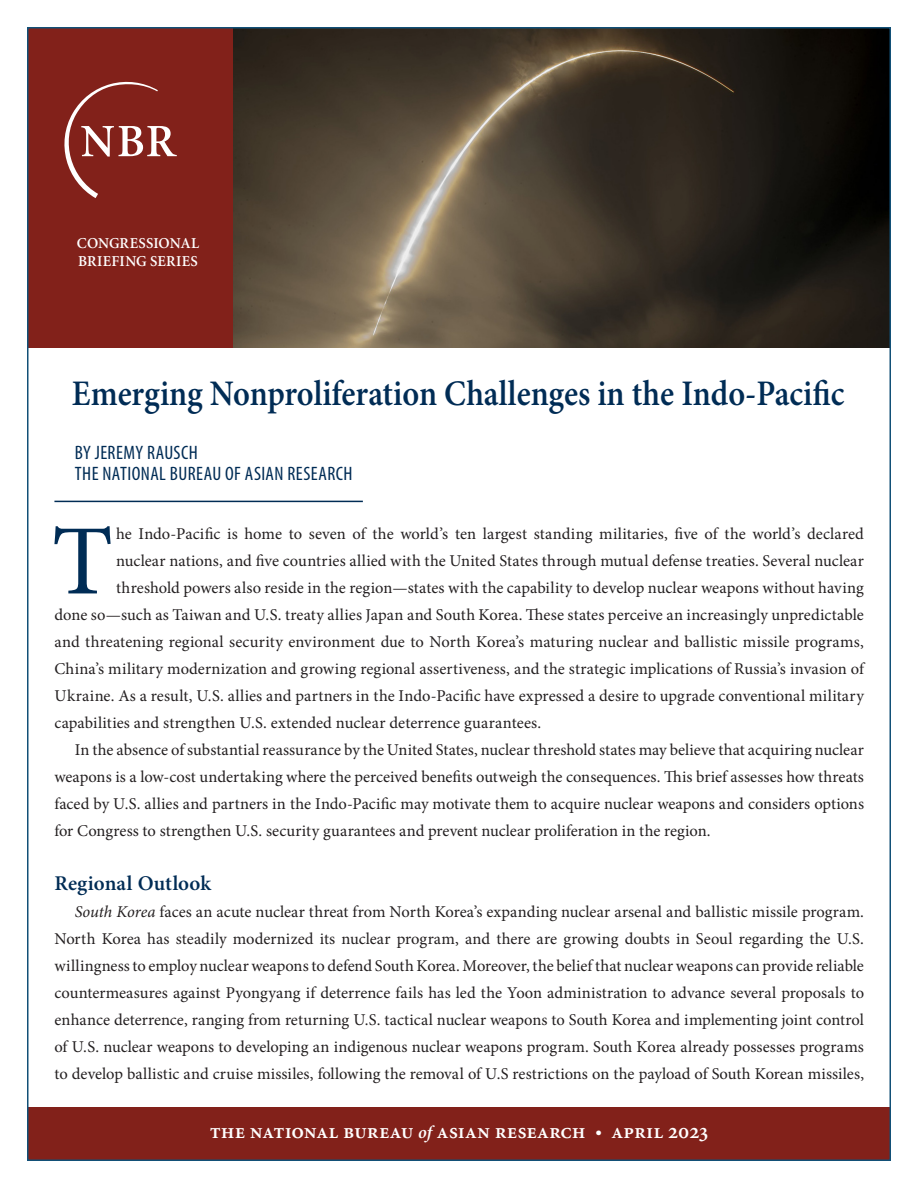
<style>
.page{position:relative;width:918px;height:1188px;background:#fff}
.page>*{position:absolute;margin:0;border:0;box-sizing:border-box;transform-origin:0 0}
.PR__Text__First_Para{font:99.6px "Minion Pro";color:#002c55}
.A__First_Level_Heade{font:600 36px "Minion Pro";color:#002c55;scale:.9 1}
.t1{font:21.75px "Minion Semibold SC";color:#fff}
.PR__Text__First_Para-2{font:600 21px "Minion Pro";letter-spacing:.005em;color:#002c55}
.A__Summary_AU_Descri{font:condensed 19.5px/21px "Myriad Pro";letter-spacing:.02em;color:#002c55}
.PR__Text__First_Para-3{font:16.5px/27px "Minion Pro";letter-spacing:.005em;color:#231f20;text-align:justify}
.t2{font:15px/18px "Minion Semibold SC";letter-spacing:.015em;color:#fff}
.s1{font-style:italic}
.s2{font-family:"Minion Pro";font-weight:600;font-style:italic;font-size:18px}
</style>
<div class="page">
<img style="left:233px;top:30px;width:655px;height:317px">
<hr style="left:54px;top:501px;width:309px;height:1px;background:#002c55">
<div style="left:28px;top:28px;width:205px;height:319px;background:#82211a"></div>
<svg style="left:64px;top:81px;width:113px;height:117px"></svg>
<div style="left:27px;top:1107px;width:864px;height:54px;background:#82211a"></div>
<p class="t2" style="left:77px;top:234px;width:124px">CONGRESSIONAL<br>BRIEFING SERIES</p>
<p class="A__First_Level_Heade" style="left:72px;top:372px;width:860px">Emerging Nonproliferation Challenges in the Indo-Pacific</p>
<p class="A__Summary_AU_Descri" style="left:75px;top:442px;width:279px">BY JEREMY RAUSCH<br>THE NATIONAL BUREAU OF ASIAN RESEARCH</p>
<p class="PR__Text__First_Para" style="left:52px;top:495px;width:63px">T</p>
<p class="PR__Text__First_Para-3" style="left:116px;top:521px;width:749px">he Indo-Pacific is home to seven of the world’s ten largest standing militaries, five of the world’s declared</p>
<p class="PR__Text__First_Para-3" style="left:116px;top:548px;width:750px">nuclear nations, and five countries allied with the United States through mutual defense treaties. Several nuclear</p>
<p class="PR__Text__First_Para-3" style="left:116px;top:575px;width:749px">threshold powers also reside in the region—states with the capability to develop nuclear weapons without having</p>
<p class="PR__Text__First_Para-3" style="left:54px;top:602px;width:811px">done so—such as Taiwan and U.S. treaty allies Japan and South Korea. These states perceive an increasingly unpredictable</p>
<p class="PR__Text__First_Para-3" style="left:54px;top:629px;width:811px">and threatening regional security environment due to North Korea’s maturing nuclear and ballistic missile programs,</p>
<p class="PR__Text__First_Para-3" style="left:54px;top:656px;width:811px">China’s military modernization and growing regional assertiveness, and the strategic implications of Russia’s invasion of</p>
<p class="PR__Text__First_Para-3" style="left:54px;top:683px;width:811px">Ukraine. As a result, U.S. allies and partners in the Indo-Pacific have expressed a desire to upgrade conventional military</p>
<p class="PR__Text__First_Para-3" style="left:54px;top:710px;width:488px">capabilities and strengthen U.S. extended nuclear deterrence guarantees.</p>
<p class="PR__Text__First_Para-3" style="left:54px;top:737px;width:811px;text-indent:20px">In the absence of substantial reassurance by the United States, nuclear threshold states may believe that acquiring nuclear weapons is a low-cost undertaking where the perceived benefits outweigh the consequences. This brief assesses how threats faced by U.S. allies and partners in the Indo-Pacific may motivate them to acquire nuclear weapons and considers options for Congress to strengthen U.S. security guarantees and prevent nuclear proliferation in the region.</p>
<p class="PR__Text__First_Para-2" style="left:54px;top:871px;width:158px">Regional Outlook</p>
<p class="PR__Text__First_Para-3" style="left:54px;top:899px;width:811px;text-indent:20px"><span class="s1">South Korea</span> faces an acute nuclear threat from North Korea’s expanding nuclear arsenal and ballistic missile program.<br>North Korea has steadily modernized its nuclear program, and there are growing doubts in Seoul regarding the U.S. willingness to employ nuclear weapons to defend South Korea. Moreover, the belief that nuclear weapons can provide reliable countermeasures against Pyongyang if deterrence fails has led the Yoon administration to advance several proposals to enhance deterrence, ranging from returning U.S. tactical nuclear weapons to South Korea and implementing joint control of U.S. nuclear weapons to developing an indigenous nuclear weapons program. South Korea already possesses programs to develop ballistic and cruise missiles, following the removal of U.S restrictions on the payload of South Korean missiles,</p>
<h3 class="t1" style="left:210px;top:1120px;width:500px">the national bureau <span class="s2">of</span> asian research • april 2023</h3>
</div>
